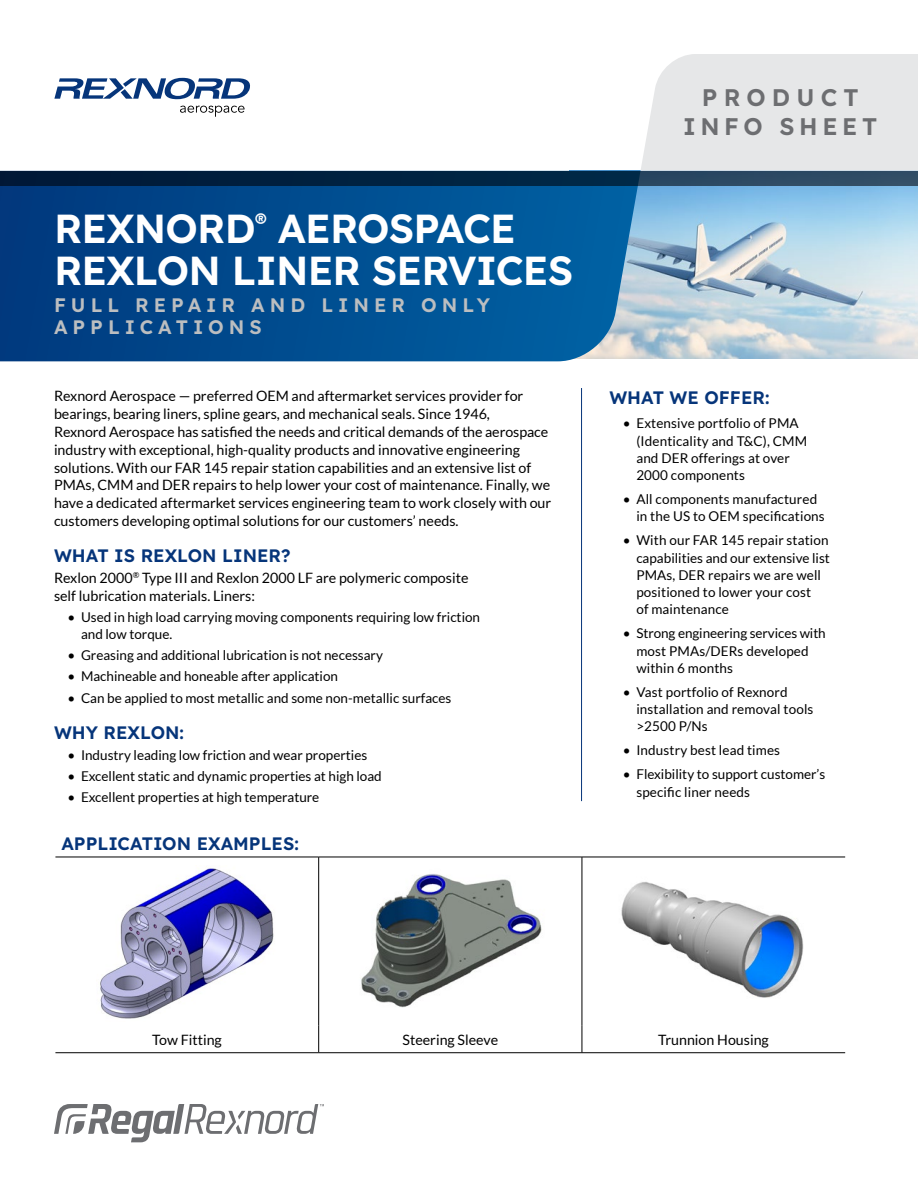
<style>
.page{position:relative;width:918px;height:1188px;background:#fff}
.page>*{position:absolute;margin:0;border:0;box-sizing:border-box;transform-origin:0 0}
.t1{font:40.5px/42px "Lexend";letter-spacing:-.02em;color:#fff}
.t2{font:24px/28.8px "Lexend";letter-spacing:.195em;color:#6d6e71;text-align:center}
.t3{font:19.5px/22.5px "Lexend";letter-spacing:.255em;color:#bcbec0}
.t4{font:18px "Lexend";color:#06357a}
.t5{font:14.25px/18px "Lato";color:#000}
.t6{font:13.5px/17.2px "Lato";color:#000}
</style>
<div class="page">
<img style="left:641px;top:185px;width:277px;height:173px">
<svg style="left:54px;top:1104px;width:270px;height:38px"></svg>
<svg style="left:0;top:185px;width:641px;height:176px;background:#065091"></svg>
<svg style="left:0;top:171px;width:918px;height:14px;background:#0d2c49"></svg>
<div style="left:641px;top:54px;width:277px;height:117px;background:#e6e7e8"></div>
<svg style="left:54px;top:78px;width:196px;height:21px"></svg>
<svg style="left:180px;top:106px;width:65px;height:11px"></svg>
<hr style="left:55px;top:857px;width:264px;height:1px;background:#000">
<hr style="left:319px;top:857px;width:263px;height:1px;background:#000">
<hr style="left:318px;top:857px;width:1px;height:169px;background:#000">
<hr style="left:582px;top:857px;width:263px;height:1px;background:#000">
<hr style="left:582px;top:857px;width:1px;height:169px;background:#000">
<svg style="left:318px;top:1026px;width:1px;height:26px"></svg>
<svg style="left:582px;top:1026px;width:1px;height:26px"></svg>
<hr style="left:55px;top:1052px;width:264px;height:1px;background:#000">
<hr style="left:319px;top:1052px;width:263px;height:1px;background:#000">
<hr style="left:582px;top:1052px;width:263px;height:1px;background:#000">
<img style="left:100px;top:868px;width:174px;height:151px">
<img style="left:361px;top:874px;width:181px;height:134px">
<img style="left:621px;top:882px;width:183px;height:116px">
<hr style="left:581px;top:388px;width:1px;height:413px;background:#06357a">
<h1 class="t1" style="left:54px;top:205px;width:521px">REXNORD<sup>®</sup> AEROSPACE<br>REXLON LINER SERVICES</h1>
<h3 class="t3" style="left:54px;top:292px;width:438px">FULL REPAIR AND LINER ONLY<br>APPLICATIONS</h3>
<p class="t5" style="left:54px;top:386px;width:499px">Rexnord Aerospace — preferred OEM and aftermarket services provider for bearings, bearing liners, spline gears, and mechanical seals. Since 1946,<br>Rexnord Aerospace has satisfied the needs and critical demands of the aerospace industry with exceptional, high-quality products and innovative engineering solutions. With our FAR 145 repair station capabilities and an extensive list of PMAs, CMM and DER repairs to help lower your cost of maintenance. Finally, we have a dedicated aftermarket services engineering team to work closely with our customers developing optimal solutions for our customers’ needs.</p>
<h3 class="t4" style="left:54px;top:543px;width:238px">WHAT IS REXLON LINER?</h3>
<p class="t5" style="left:54px;top:569px;width:416px">Rexlon 2000<sup>®</sup> Type III and Rexlon 2000 LF are polymeric composite self lubrication materials. Liners:</p>
<p class="t6" style="left:81px;top:608px;width:401px;text-indent:-14px">• Used in high load carrying moving components requiring low friction and low torque.</p>
<p class="t6" style="left:68px;top:647px;width:317px">• Greasing and additional lubrication is not necessary</p>
<p class="t6" style="left:68px;top:668px;width:272px">• Machineable and honeable after application</p>
<p class="t6" style="left:68px;top:689px;width:385px">• Can be applied to most metallic and some non-metallic surfaces</p>
<h3 class="t4" style="left:54px;top:719px;width:132px">WHY REXLON:</h3>
<p class="t6" style="left:68px;top:746px;width:301px">• Industry leading low friction and wear properties</p>
<p class="t6" style="left:68px;top:767px;width:316px">• Excellent static and dynamic properties at high load</p>
<p class="t6" style="left:68px;top:788px;width:253px">• Excellent properties at high temperature</p>
<h3 class="t4" style="left:61px;top:830px;width:239px">APPLICATION EXAMPLES:</h3>
<h2 class="t2" style="left:683px;top:82px;width:196px">PRODUCT<br>INFO SHEET</h2>
<h3 class="t4" style="left:609px;top:385px;width:162px">WHAT WE OFFER:</h3>
<p class="t6" style="left:636px;top:415px;width:172px;text-indent:-14px">• Extensive portfolio of PMA (Identicality and T&amp;C), CMM and DER offerings at over<br>2000 components</p>
<p class="t6" style="left:636px;top:490px;width:190px;text-indent:-14px">• All components manufactured in the US to OEM specifications</p>
<p class="t6" style="left:636px;top:532px;width:195px;text-indent:-14px">• With our FAR 145 repair station capabilities and our extensive list<br>PMAs, DER repairs we are well positioned to lower your cost<br>of maintenance</p>
<p class="t6" style="left:636px;top:625px;width:191px;text-indent:-14px">• Strong engineering services with most PMAs/DERs developed within 6 months</p>
<p class="t6" style="left:636px;top:683px;width:179px;text-indent:-14px">• Vast portfolio of Rexnord installation and removal tools &gt;2500 P/Ns</p>
<p class="t6" style="left:623px;top:742px;width:159px">• Industry best lead times</p>
<p class="t6" style="left:636px;top:766px;width:191px;text-indent:-14px">• Flexibility to support customer’s specific liner needs</p>
<p class="t5" style="left:152px;top:1031px;width:71px">Tow Fitting</p>
<p class="t5" style="left:402px;top:1031px;width:97px">Steering Sleeve</p>
<p class="t5" style="left:658px;top:1031px;width:112px">Trunnion Housing</p>
</div>
